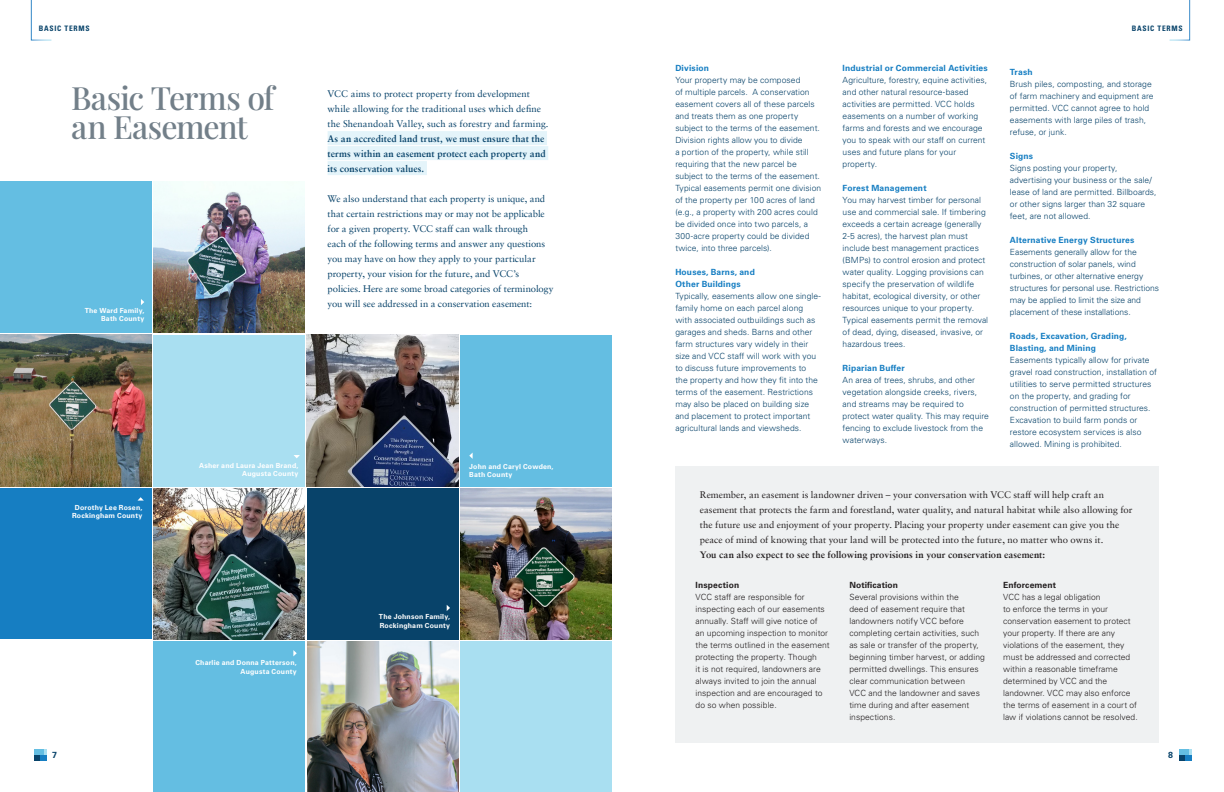
<style>
.page{position:relative;width:1224px;height:792px;background:#fff}
.page>*{position:absolute;margin:0;border:0;box-sizing:border-box;transform-origin:0 0}
.Paragraph_Style_1{font:32px/29px "Playfair Display";letter-spacing:-.03em;color:#727f89}
.Body_Copy{font:9.5px/15px "Sabon";color:#08436a}
.Body_Copy-2{font:9.5px/15px "Sabon";letter-spacing:.005em;color:#231f20}
.Body_Copy-3{font:700 9.5px "Sabon";letter-spacing:.01em;color:#231f20}
.Body_Copy-4{font:700 8.8px "Univers LT Pro 65";color:#08436a}
.Body_Copy-5{font:300 8.5px/12px "Univers LT Pro 45";letter-spacing:.005em;color:#08436a}
.Body_Copy-6{font:300 8.5px/12px "Univers LT Pro 45";letter-spacing:.005em;color:#231f20}
.Body_Copy-7{font:700 8.5px/12px "Univers LT Pro 65";letter-spacing:.02em;color:#167ec2}
.Body_Copy-8{font:700 8.5px "Univers LT Pro 65";letter-spacing:.015em;color:#231f20}
.t1{font:700 condensed 7.5px "Univers LT Pro";letter-spacing:.1em;color:#08436a}
.Body_Copy-9{font:700 7px/8px "Univers LT Pro 65";letter-spacing:.025em;color:#fff;text-align:right}
.s1{font-weight:700}
</style>
<div class="page">
<div style="left:675px;top:467px;width:484px;height:276px;background:#eff1f2"></div>
<img style="left:153px;top:488px;width:152px;height:152px">
<img style="left:307px;top:335px;width:151px;height:151px">
<img style="left:153px;top:181px;width:152px;height:152px">
<img style="left:461px;top:488px;width:151px;height:152px">
<img style="left:0;top:335px;width:151px;height:151px">
<div style="left:461px;top:642px;width:151px;height:150px;background:#a9dff1"></div>
<div style="left:460px;top:335px;width:152px;height:151px;background:#64bee2"></div>
<div style="left:0;top:181px;width:151px;height:152px;background:#64bee2"></div>
<img style="left:307px;top:642px;width:151px;height:150px">
<div style="left:328px;top:131px;width:219px;height:14px;background:#e4f4fa"></div>
<div style="left:328px;top:146px;width:220px;height:14px;background:#e4f4fa"></div>
<div style="left:328px;top:161px;width:99px;height:14px;background:#e4f4fa"></div>
<svg style="left:1169px;top:0;width:22px;height:41px"></svg>
<svg style="left:30px;top:0;width:22px;height:41px"></svg>
<svg style="left:1180px;top:749px;width:12px;height:12px"></svg>
<svg style="left:34px;top:749px;width:12px;height:12px"></svg>
<div style="left:153px;top:335px;width:152px;height:151px;background:#a9dff1"></div>
<div style="left:0;top:488px;width:151px;height:151px;background:#167ec2"></div>
<div style="left:307px;top:488px;width:151px;height:152px;background:#08436a"></div>
<div style="left:153px;top:642px;width:152px;height:150px;background:#64bee2"></div>
<svg style="left:141px;top:299px;width:3px;height:6px"></svg>
<svg style="left:294px;top:455px;width:6px;height:3px"></svg>
<svg style="left:447px;top:605px;width:3px;height:6px"></svg>
<svg style="left:293px;top:650px;width:4px;height:6px"></svg>
<svg style="left:137px;top:497px;width:7px;height:4px"></svg>
<svg style="left:469px;top:453px;width:4px;height:6px"></svg>
<p class="t1" style="left:39px;top:24px;width:52px">BASIC TERMS</p>
<p class="t1" style="left:1132px;top:24px;width:52px">BASIC TERMS</p>
<p class="Paragraph_Style_1" style="left:71px;top:80px;width:205px">Basic Terms of an Easement</p>
<p class="Body_Copy-9" style="left:85px;top:307px;width:61px">The Ward Family,</p>
<p class="Body_Copy-9" style="left:101px;top:315px;width:45px">Bath County</p>
<p class="Body_Copy" style="left:328px;top:86px;width:223px">VCC aims to protect property from development while allowing for the traditional uses which define the Shenandoah Valley, such as forestry and farming.<br><span class="s1">As an accredited land trust, we must ensure that the terms within an easement protect each property and its conservation values.</span></p>
<p class="Body_Copy" style="left:328px;top:191px;width:227px">We also understand that each property is unique, and that certain restrictions may or may not be applicable for a given property. VCC staff can walk through<br>each of the following terms and answer any questions you may have on how they apply to your particular property, your vision for the future, and VCC’s policies. Here are some broad categories of terminology you will see addressed in a conservation easement:</p>
<p class="Body_Copy-9" style="left:75px;top:503px;width:69px">Dorothy Lee Rosen,</p>
<p class="Body_Copy-9" style="left:72px;top:511px;width:72px">Rockingham County</p>
<p class="Body_Copy-9" style="left:199px;top:461px;width:101px">Asher and Laura Jean Brand,<br>Augusta County</p>
<p class="Body_Copy-9" style="left:195px;top:658px;width:103px">Charlie and Donna Patterson,</p>
<p class="Body_Copy-9" style="left:241px;top:667px;width:58px">Augusta County</p>
<p class="Body_Copy-9" style="left:469px;top:462px;width:86px">John and Caryl Cowden,</p>
<p class="Body_Copy-9" style="left:469px;top:470px;width:45px">Bath County</p>
<p class="Body_Copy-9" style="left:379px;top:612px;width:73px">The Johnson Family,</p>
<p class="Body_Copy-9" style="left:380px;top:621px;width:72px">Rockingham County</p>
<p class="Body_Copy-7" style="left:675px;top:62px;width:35px">Division</p>
<p class="Body_Copy-5" style="left:675px;top:74px;width:147px">Your property may be composed<br>of multiple parcels. A conservation easement covers all of these parcels and treats them as one property subject to the terms of the easement.<br>Division rights allow you to divide<br>a portion of the property, while still requiring that the new parcel be subject to the terms of the easement.<br>Typical easements permit one division of the property per 100 acres of land (e.g., a property with 200 acres could be divided once into two parcels, a 300-acre property could be divided twice, into three parcels).</p>
<p class="Body_Copy-7" style="left:675px;top:266px;width:81px">Houses, Barns, and<br>Other Buildings</p>
<p class="Body_Copy-5" style="left:675px;top:290px;width:147px">Typically, easements allow one single&shy;family home on each parcel along with associated outbuildings such as garages and sheds. Barns and other farm structures vary widely in their size and VCC staff will work with you to discuss future improvements to<br>the property and how they fit into the terms of the easement. Restrictions may also be placed on building size and placement to protect important agricultural lands and viewsheds.</p>
<p class="Body_Copy-7" style="left:843px;top:62px;width:147px">Industrial or Commercial Activities</p>
<p class="Body_Copy-5" style="left:843px;top:74px;width:146px">Agriculture, forestry, equine activities, and other natural resource-based activities are permitted. VCC holds easements on a number of working farms and forests and we encourage you to speak with our staff on current uses and future plans for your property.</p>
<p class="Body_Copy-7" style="left:843px;top:182px;width:86px">Forest Management</p>
<p class="Body_Copy-5" style="left:843px;top:194px;width:147px">You may harvest timber for personal use and commercial sale. If timbering exceeds a certain acreage (generally 2-5 acres), the harvest plan must include best management practices (BMPs) to control erosion and protect water quality. Logging provisions can specify the preservation of wildlife habitat, ecological diversity, or other resources unique to your property.<br>Typical easements permit the removal of dead, dying, diseased, invasive, or hazardous trees.</p>
<p class="Body_Copy-7" style="left:843px;top:362px;width:64px">Riparian Buffer</p>
<p class="Body_Copy-5" style="left:843px;top:374px;width:148px">An area of trees, shrubs, and other vegetation alongside creeks, rivers, and streams may be required to protect water quality. This may require fencing to exclude livestock from the waterways.</p>
<p class="Body_Copy-7" style="left:1010px;top:65px;width:24px">Trash</p>
<p class="Body_Copy-5" style="left:1010px;top:77px;width:145px">Brush piles, composting, and storage of farm machinery and equipment are permitted. VCC cannot agree to hold easements with large piles of trash, refuse, or junk.</p>
<p class="Body_Copy-7" style="left:1010px;top:149px;width:25px">Signs</p>
<p class="Body_Copy-5" style="left:1010px;top:161px;width:148px">Signs posting your property, advertising your business or the sale/ lease of land are permitted. Billboards, or other signs larger than 32 square feet, are not allowed.</p>
<p class="Body_Copy-7" style="left:1010px;top:233px;width:126px">Alternative Energy Structures</p>
<p class="Body_Copy-5" style="left:1010px;top:245px;width:151px">Easements generally allow for the construction of solar panels, wind turbines, or other alternative energy structures for personal use. Restrictions may be applied to limit the size and placement of these installations.</p>
<p class="Body_Copy-7" style="left:1010px;top:329px;width:118px">Roads, Excavation, Grading,<br>Blasting, and Mining</p>
<p class="Body_Copy-5" style="left:1010px;top:353px;width:149px">Easements typically allow for private gravel road construction, installation of utilities to serve permitted structures on the property, and grading for construction of permitted structures.<br>Excavation to build farm ponds or restore ecosystem services is also allowed. Mining is prohibited.</p>
<p class="Body_Copy-2" style="left:700px;top:486px;width:434px">Remember, an easement is landowner driven – your conversation with VCC staff will help craft an easement that protects the farm and forestland, water quality, and natural habitat while also allowing for the future use and enjoyment of your property. Placing your property under easement can give you the peace of mind of knowing that your land will be protected into the future, no matter who owns it.</p>
<p class="Body_Copy-3" style="left:700px;top:548px;width:347px">You can also expect to see the following provisions in your conservation easement:</p>
<p class="Body_Copy-8" style="left:696px;top:579px;width:45px">Inspection</p>
<p class="Body_Copy-6" style="left:696px;top:591px;width:136px">VCC staff are responsible for inspecting each of our easements annually. Staff will give notice of<br>an upcoming inspection to monitor the terms outlined in the easement protecting the property. Though<br>it is not required, landowners are always invited to join the annual inspection and are encouraged to do so when possible.</p>
<p class="Body_Copy-8" style="left:849px;top:579px;width:50px">Notification</p>
<p class="Body_Copy-6" style="left:849px;top:591px;width:137px">Several provisions within the<br>deed of easement require that landowners notify VCC before completing certain activities, such as sale or transfer of the property, beginning timber harvest, or adding permitted dwellings. This ensures clear communication between<br>VCC and the landowner and saves time during and after easement inspections.</p>
<p class="Body_Copy-8" style="left:1003px;top:579px;width:54px">Enforcement</p>
<p class="Body_Copy-6" style="left:1003px;top:591px;width:136px">VCC has a legal obligation<br>to enforce the terms in your conservation easement to protect your property. If there are any violations of the easement, they must be addressed and corrected within a reasonable timeframe determined by VCC and the landowner. VCC may also enforce the terms of easement in a court of law if violations cannot be resolved.</p>
<p class="Body_Copy-4" style="left:52px;top:749px;width:6px">7</p>
<p class="Body_Copy-4" style="left:1168px;top:749px;width:6px">8</p>
</div>
